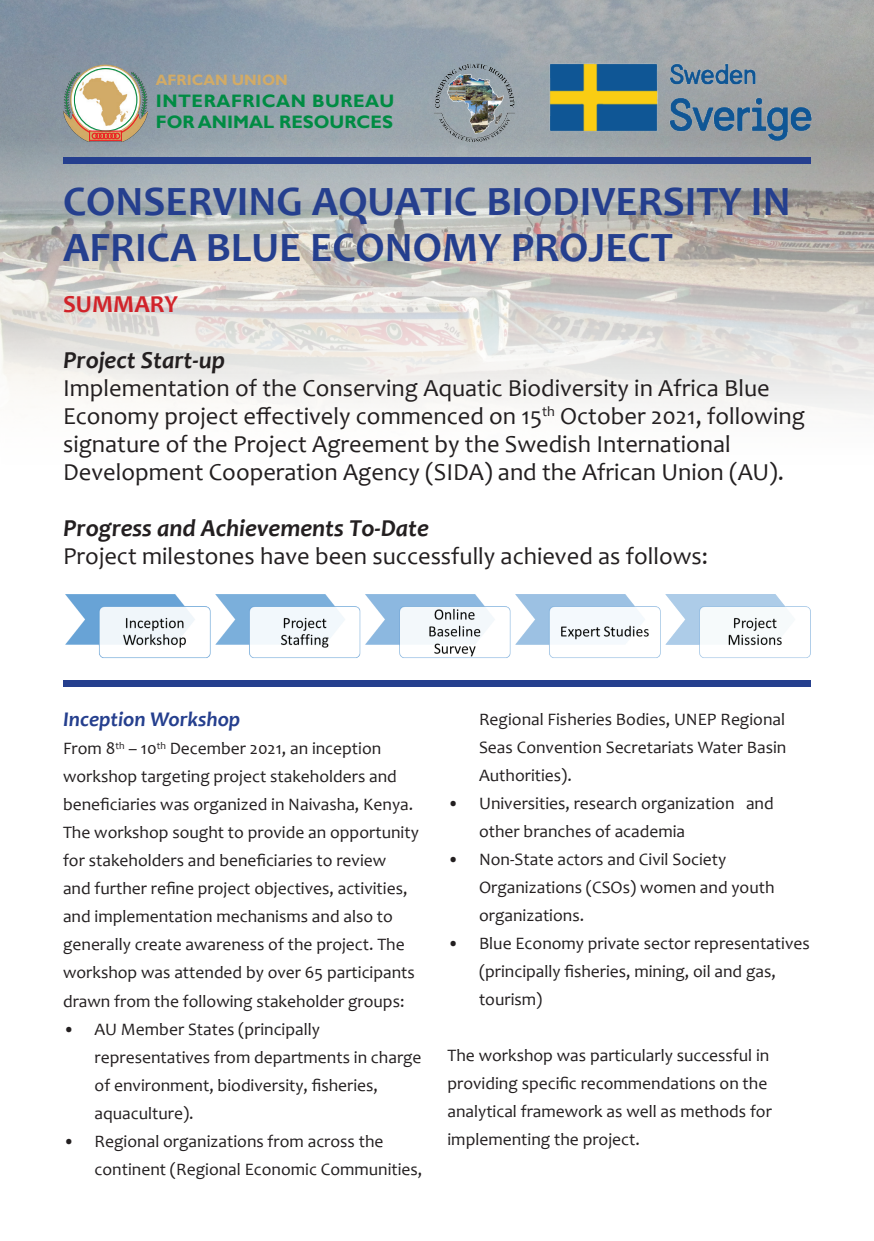
<style>
.page{position:relative;width:874px;height:1241px;background:#fff}
.page>*{position:absolute;margin:0;border:0;box-sizing:border-box;transform-origin:0 0}
.t1{font:700 42px/45.5px "Candara";color:#253f8e}
.t2{font:24.5px/28px "Candara";color:#231f20}
.t3{font:italic 700 24.5px "Candara";color:#231f20}
.t4{font:700 24.5px "Candara";color:#d1232a}
.t5{font:italic 700 21px "Candara";color:#253f8e}
.t6{font:700 18.03px/21.5px "Gill Sans";letter-spacing:.01em;color:#008b43}
.t7{font:17.5px/28px "Candara";color:#231f20}
.t8{font:700 15.05px "Gill Sans";color:#d2ab66}
</style>
<div class="page">
<img style="left:0;top:0;width:873px;height:414px">
<img style="left:63px;top:65px;width:85px;height:77px">
<div style="left:74px;top:68px;width:63px;height:63px;border:1px solid #008b43;border-radius:50%"></div>
<svg style="left:72px;top:113px;width:67px;height:26px"></svg>
<div style="left:89px;top:131px;width:33px;height:10px;border:1px solid #ee1d23"></div>
<div style="left:63px;top:157px;width:747px;height:6px;background:#253f8e"></div>
<div style="left:63px;top:680px;width:747px;height:6px;background:#253f8e"></div>
<img style="left:549px;top:63px;width:261px;height:79px">
<img style="left:434px;top:63px;width:80px;height:78px">
<img style="left:65px;top:594px;width:745px;height:64px">
<p class="t8" style="left:156px;top:71px;width:133px">AFRICAN UNION</p>
<p class="t6" style="left:156px;top:90px;width:240px">INTERAFRICAN BUREAU<br>FOR ANIMAL RESOURCES</p>
<h1 class="t1" style="left:63px;top:178px;width:728px">CONSERVING AQUATIC BIODIVERSITY IN<br>AFRICA BLUE ECONOMY PROJECT</h1>
<h2 class="t4" style="left:63px;top:288px;width:116px">SUMMARY</h2>
<h2 class="t3" style="left:63px;top:344px;width:163px">Project Start-up</h2>
<p class="t2" style="left:63px;top:374px;width:743px">Implementation of the Conserving Aquatic Biodiversity in Africa Blue Economy project effectively commenced on 15<sup>th</sup> October 2021, following signature of the Project Agreement by the Swedish International Development Cooperation Agency (SIDA) and the African Union (AU).</p>
<h2 class="t3" style="left:63px;top:512px;width:367px">Progress and Achievements To-Date</h2>
<h2 class="t2" style="left:63px;top:542px;width:646px">Project milestones have been successfully achieved as follows:</h2>
<p class="t5" style="left:63px;top:706px;width:179px">Inception Workshop</p>
<p class="t7" style="left:63px;top:734px;width:357px">From 8<sup>th</sup> – 10<sup>th</sup> December 2021, an inception workshop targeting project stakeholders and beneficiaries was organized in Naivasha, Kenya.<br>The workshop sought to provide an opportunity for stakeholders and beneficiaries to review<br>and further refine project objectives, activities, and implementation mechanisms and also to generally create awareness of the project. The workshop was attended by over 65 participants drawn from the following stakeholder groups:</p>
<p class="t7" style="left:94px;top:1014px;width:328px;text-indent:-32px">• AU Member States (principally representatives from departments in charge of environment, biodiversity, fisheries, aquaculture).</p>
<p class="t7" style="left:94px;top:1126px;width:329px;text-indent:-32px">• Regional organizations from across the continent (Regional Economic Communities,</p>
<p class="t7" style="left:479px;top:705px;width:308px;text-align:justify">Regional Fisheries Bodies, UNEP Regional Seas Convention Secretariats Water Basin Authorities).</p>
<p class="t7" style="left:479px;top:789px;width:296px;text-indent:-31px">• Universities, research organization and other branches of academia</p>
<p class="t7" style="left:479px;top:845px;width:297px;text-indent:-31px">• Non-State actors and Civil Society<br>Organizations (CSOs) women and youth organizations.</p>
<p class="t7" style="left:479px;top:929px;width:332px;text-indent:-31px">• Blue Economy private sector representatives (principally fisheries, mining, oil and gas, tourism)</p>
<p class="t7" style="left:447px;top:1041px;width:326px">The workshop was particularly successful in providing specific recommendations on the analytical framework as well as methods for implementing the project.</p>
</div>
